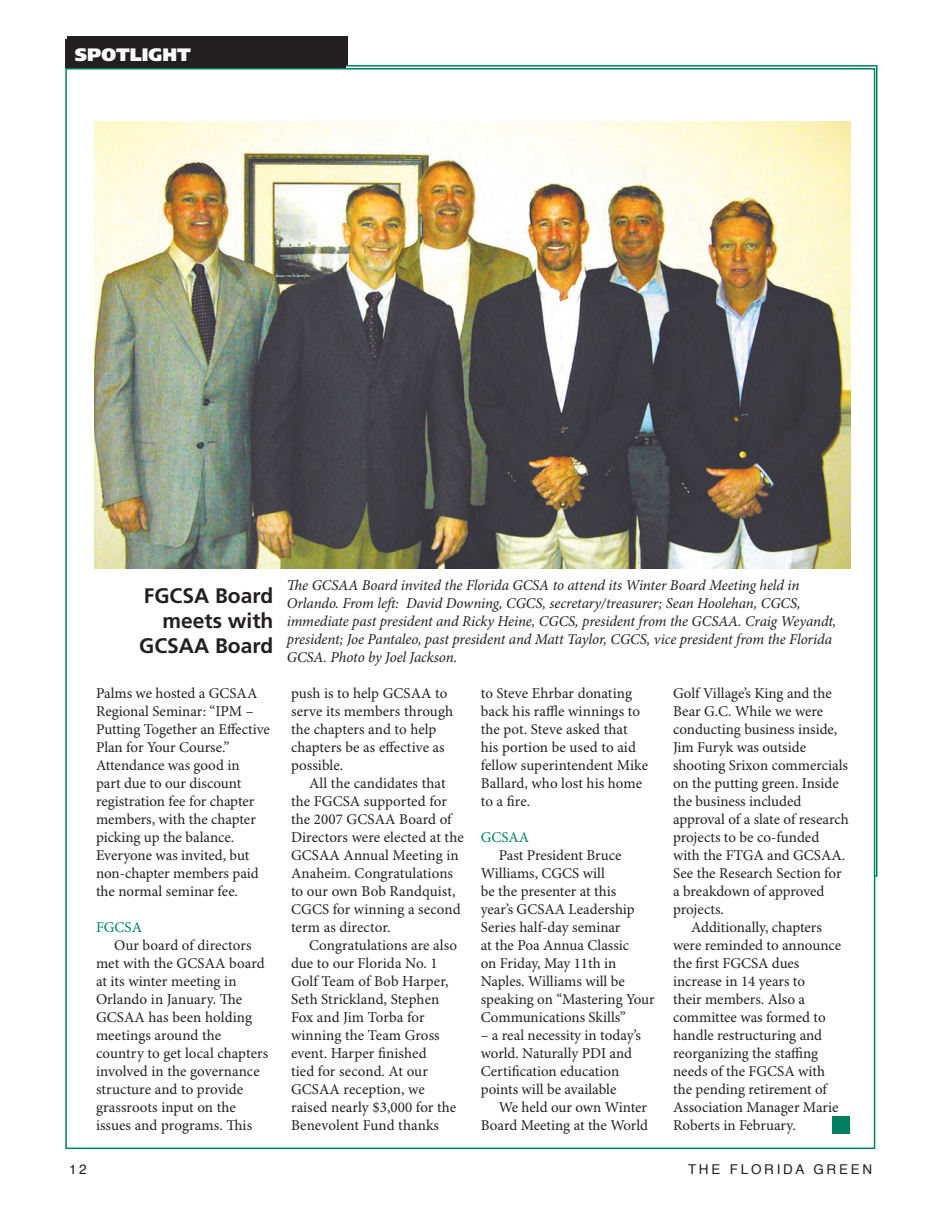
<style>
.page{position:relative;width:945px;height:1215px;background:#fff}
.page>*{position:absolute;margin:0;border:0;box-sizing:border-box;transform-origin:0 0}
.t1{font:700 21px/25.2px "Frutiger";color:#231f20;text-align:right}
.t2{font:900 18px "Frutiger";color:#fff}
.t3{font:15px/18px "Minion Pro";color:#231f20}
.t4{font:italic 15px/18px "Minion Pro";letter-spacing:-.005em;color:#231f20}
.t5{font:15px "Minion Pro";color:#008062}
.t6{font:13.5px "Helvetica";letter-spacing:.2em;color:#231f20}
</style>
<div class="page">
<div style="left:68px;top:36px;width:280px;height:29px;background:#231f20"></div>
<div style="left:65px;top:39px;width:281px;height:29px;background:#231f20"></div>
<img style="left:94px;top:122px;width:756px;height:446px">
<div style="left:832px;top:1116px;width:18px;height:18px;background:#008062"></div>
<p class="t2" style="left:75px;top:43px;width:118px">SPOTLIGHT</p>
<h1 class="t1" style="left:139px;top:583px;width:136px">FGCSA Board meets with<br>GCSAA Board</h1>
<p class="t3" style="left:96px;top:684px;width:175px">Palms we hosted a GCSAA<br>Regional Seminar: “IPM –<br>Putting Together an Effective<br>Plan for Your Course.”<br>Attendance was good in<br>part due to our discount registration fee for chapter members, with the chapter picking up the balance.<br>Everyone was invited, but non-chapter members paid the normal seminar fee.</p>
<p class="t5" style="left:96px;top:918px;width:48px">FGCSA</p>
<p class="t3" style="left:96px;top:936px;width:174px;text-indent:18px">Our board of directors met with the GCSAA board at its winter meeting in<br>Orlando in January. The<br>GCSAA has been holding meetings around the country to get local chapters involved in the governance structure and to provide grassroots input on the issues and programs. This</p>
<p class="t4" style="left:287px;top:576px;width:551px">The GCSAA Board invited the Florida GCSA to attend its Winter Board Meeting held in Orlando. From left: David Downing, CGCS, secretary/treasurer; Sean Hoolehan, CGCS, immediate past president and Ricky Heine, CGCS, president from the GCSAA. Craig Weyandt, president; Joe Pantaleo, past president and Matt Taylor, CGCS, vice president from the Florida GCSA. Photo by Joel Jackson.</p>
<p class="t3" style="left:291px;top:684px;width:164px">push is to help GCSAA to serve its members through the chapters and to help chapters be as effective as possible.</p>
<p class="t3" style="left:291px;top:774px;width:174px;text-indent:18px">All the candidates that the FGCSA supported for the 2007 GCSAA Board of<br>Directors were elected at the<br>GCSAA Annual Meeting in<br>Anaheim. Congratulations to our own Bob Randquist,<br>CGCS for winning a second term as director.</p>
<p class="t3" style="left:291px;top:936px;width:168px;text-indent:18px">Congratulations are also due to our Florida No. 1<br>Golf Team of Bob Harper,<br>Seth Strickland, Stephen<br>Fox and Jim Torba for winning the Team Gross event. Harper finished<br>tied for second. At our<br>GCSAA reception, we raised nearly $3,000 for the<br>Benevolent Fund thanks</p>
<p class="t3" style="left:481px;top:684px;width:169px">to Steve Ehrbar donating back his raffle winnings to the pot. Steve asked that his portion be used to aid fellow superintendent Mike<br>Ballard, who lost his home to a fire.</p>
<p class="t5" style="left:481px;top:828px;width:50px">GCSAA</p>
<p class="t3" style="left:481px;top:846px;width:176px;text-indent:18px">Past President Bruce<br>Williams, CGCS will<br>be the presenter at this<br>year’s GCSAA Leadership<br>Series half-day seminar<br>at the Poa Annua Classic<br>on Friday, May 11th in<br>Naples. Williams will be speaking on “Mastering Your<br>Communications Skills”</p>
<p class="t3" style="left:481px;top:1026px;width:162px">– a real necessity in today’s world. Naturally PDI and<br>Certification education points will be available</p>
<p class="t3" style="left:481px;top:1098px;width:169px;text-align:right">We held our own Winter<br>Board Meeting at the World</p>
<p class="t3" style="left:673px;top:684px;width:160px">Golf Village’s King and the</p>
<p class="t3" style="left:673px;top:702px;width:152px">Bear G.C. While we were</p>
<p class="t3" style="left:673px;top:720px;width:166px">conducting business inside,</p>
<p class="t3" style="left:673px;top:738px;width:134px">Jim Furyk was outside</p>
<p class="t3" style="left:673px;top:756px;width:176px">shooting Srixon commercials</p>
<p class="t3" style="left:673px;top:774px;width:167px">on the putting green. Inside</p>
<p class="t3" style="left:673px;top:792px;width:130px">the business included</p>
<p class="t3" style="left:673px;top:810px;width:177px">approval of a slate of research</p>
<p class="t3" style="left:673px;top:828px;width:148px">projects to be co-funded</p>
<p class="t3" style="left:673px;top:846px;width:174px">with the FTGA and GCSAA.</p>
<p class="t3" style="left:673px;top:864px;width:170px">See the Research Section for</p>
<p class="t3" style="left:673px;top:882px;width:153px">a breakdown of approved</p>
<p class="t3" style="left:673px;top:900px;width:52px">projects.</p>
<p class="t3" style="left:691px;top:918px;width:132px">Additionally, chapters</p>
<p class="t3" style="left:673px;top:936px;width:170px">were reminded to announce</p>
<p class="t3" style="left:673px;top:954px;width:128px">the first FGCSA dues</p>
<p class="t3" style="left:673px;top:972px;width:133px">increase in 14 years to</p>
<p class="t3" style="left:673px;top:990px;width:134px">their members. Also a</p>
<p class="t3" style="left:673px;top:1008px;width:154px">committee was formed to</p>
<p class="t3" style="left:673px;top:1026px;width:151px">handle restructuring and</p>
<p class="t3" style="left:673px;top:1044px;width:147px">reorganizing the staffing</p>
<p class="t3" style="left:673px;top:1062px;width:153px">needs of the FGCSA with</p>
<p class="t3" style="left:673px;top:1080px;width:155px">the pending retirement of</p>
<p class="t3" style="left:673px;top:1098px;width:167px">Association Manager Marie</p>
<p class="t3" style="left:673px;top:1116px;width:124px">Roberts in February.</p>
<p class="t6" style="left:69px;top:1158px;width:19px">12</p>
<p class="t6" style="left:688px;top:1158px;width:186px">THE FLORIDA GREEN</p>
</div>
